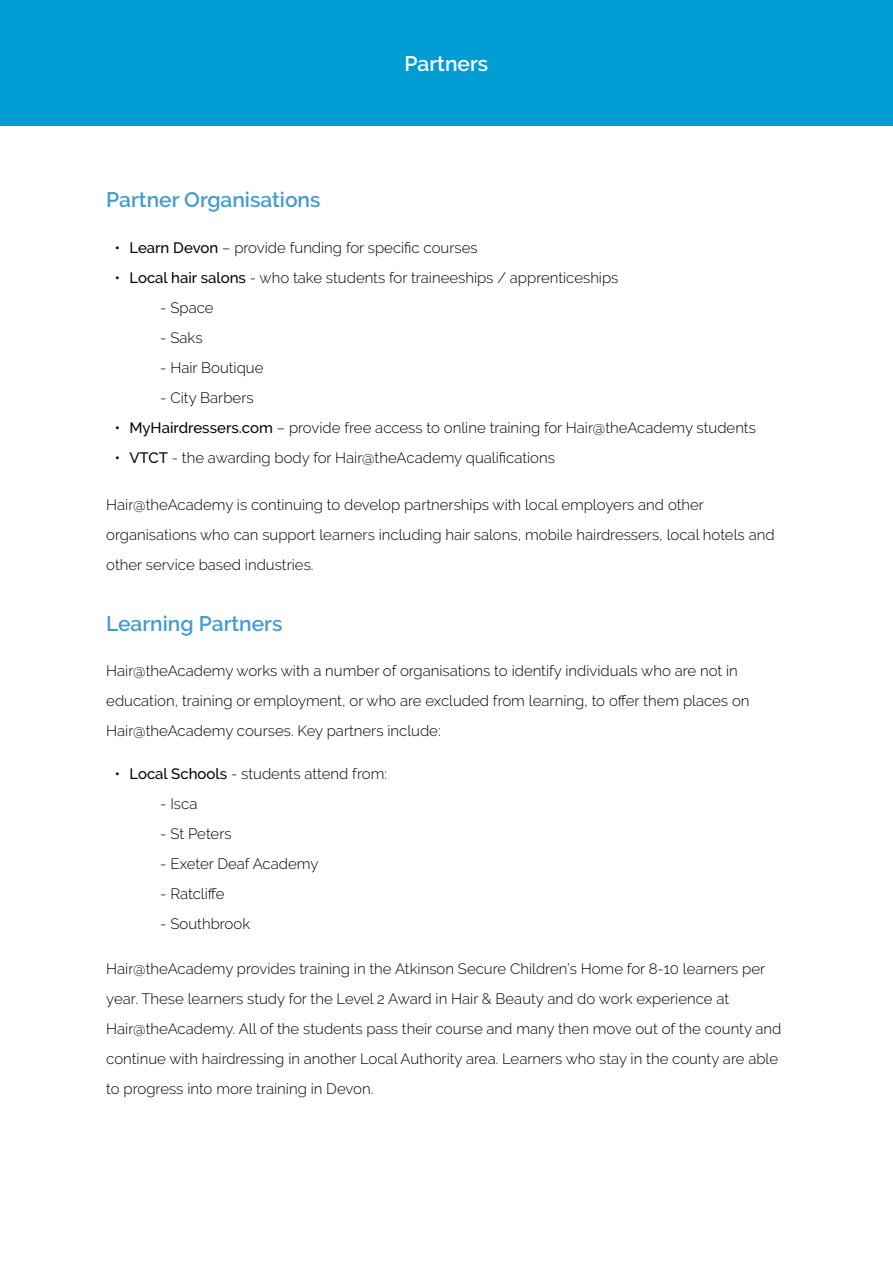
<style>
.page{position:relative;width:893px;height:1263px;background:#fff}
.page>*{position:absolute;margin:0;border:0;box-sizing:border-box;transform-origin:0 0}
.t1{font:600 21px "Raleway";color:#429ccf}
.t2{font:600 21px "Raleway";color:#fff}
.t3{font:300 15px/30px "Raleway";color:#000}
.s1{font-weight:500}
</style>
<div class="page">
<div style="left:0;top:0;width:893px;height:126px;background:#009dd4"></div>
<h1 class="t2" style="left:405px;top:52px;width:85px">Partners</h1>
<h1 class="t1" style="left:106px;top:187px;width:216px">Partner Organisations</h1>
<p class="t3" style="left:115px;top:233px;width:364px"><span class="s1">• Learn Devon</span> – provide funding for specific courses</p>
<p class="t3" style="left:115px;top:263px;width:505px"><span class="s1">• Local hair salons</span> - who take students for traineeships / apprenticeships</p>
<p class="t3" style="left:160px;top:293px;width:55px">- Space</p>
<p class="t3" style="left:160px;top:323px;width:44px">- Saks</p>
<p class="t3" style="left:160px;top:353px;width:105px">- Hair Boutique</p>
<p class="t3" style="left:160px;top:383px;width:95px">- City Barbers</p>
<p class="t3" style="left:115px;top:413px;width:643px"><span class="s1">• MyHairdressers.com</span> – provide free access to online training for Hair@theAcademy students</p>
<p class="t3" style="left:115px;top:443px;width:442px"><span class="s1">• VTCT</span> - the awarding body for Hair@theAcademy qualifications</p>
<p class="t3" style="left:106px;top:489px;width:670px">Hair@theAcademy is continuing to develop partnerships with local employers and other organisations who can support learners including hair salons, mobile hairdressers, local hotels and other service based industries.</p>
<h1 class="t1" style="left:106px;top:611px;width:178px">Learning Partners</h1>
<p class="t3" style="left:106px;top:655px;width:645px">Hair@theAcademy works with a number of organisations to identify individuals who are not in education, training or employment, or who are excluded from learning, to offer them places on<br>Hair@theAcademy courses. Key partners include:</p>
<p class="t3" style="left:115px;top:758px;width:274px"><span class="s1">• Local Schools</span> - students attend from:</p>
<p class="t3" style="left:160px;top:788px;width:39px">- Isca</p>
<p class="t3" style="left:160px;top:818px;width:73px">- St Peters</p>
<p class="t3" style="left:160px;top:848px;width:160px">- Exeter Deaf Academy</p>
<p class="t3" style="left:160px;top:878px;width:66px">- Ratcliffe</p>
<p class="t3" style="left:160px;top:908px;width:91px">- Southbrook</p>
<p class="t3" style="left:106px;top:954px;width:677px">Hair@theAcademy provides training in the Atkinson Secure Children’s Home for 8-10 learners per year. These learners study for the Level 2 Award in Hair &amp; Beauty and do work experience at Hair@theAcademy. All of the students pass their course and many then move out of the county and continue with hairdressing in another Local Authority area. Learners who stay in the county are able to progress into more training in Devon.</p>
</div>
